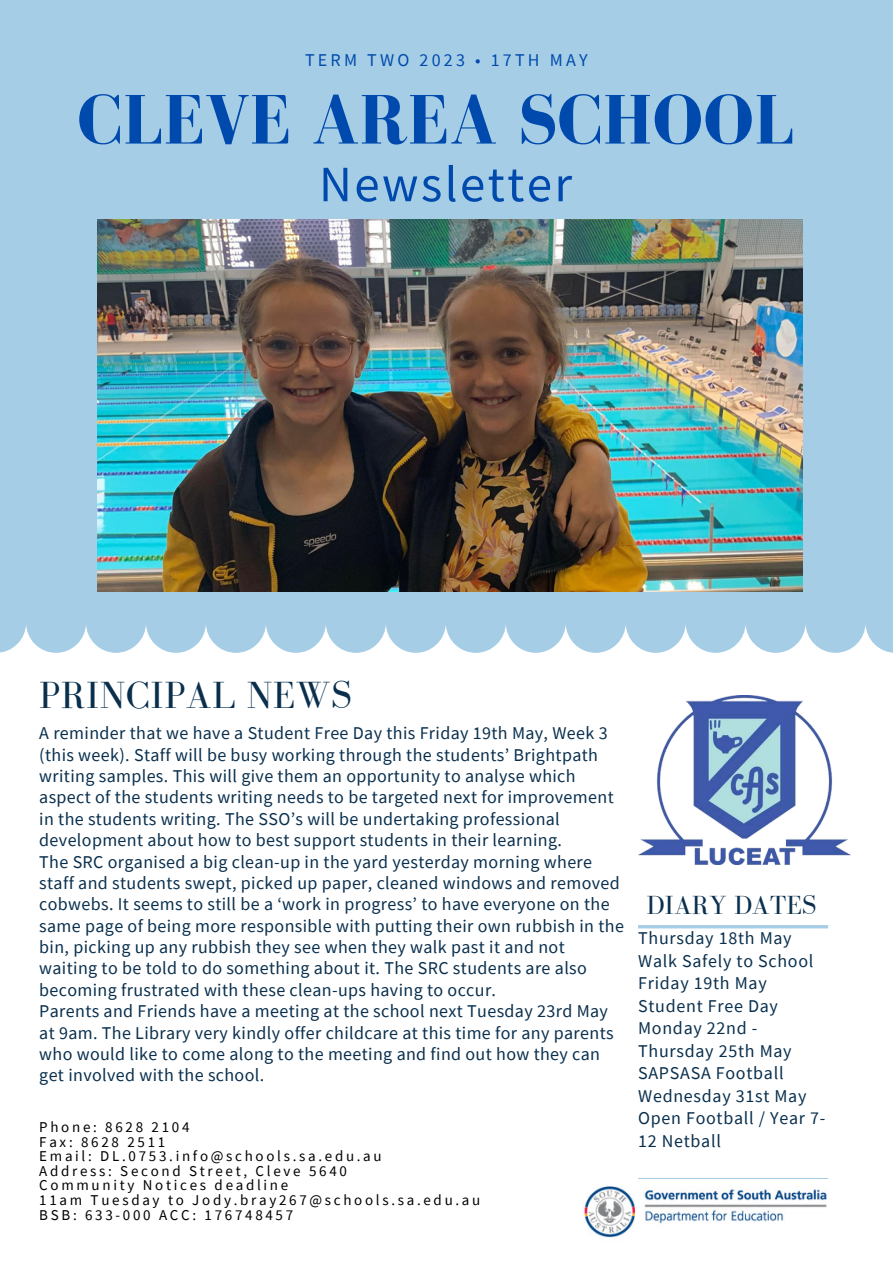
<style>
.page{position:relative;width:893px;height:1264px;background:#fff}
.page>*{position:absolute;margin:0;border:0;box-sizing:border-box;transform-origin:0 0}
.t1{font:700 72px "Bodoni FLF";color:#004aad}
.t2{font:51px "Source Sans Pro";letter-spacing:.045em;color:#004aad}
.t3{font:39px "Bodoni FLF";letter-spacing:.01em;color:#092f4d}
.t4{font:27px "Bodoni FLF";color:#092f4d}
.t5{font:18px/21.3px "Source Sans Pro";letter-spacing:.02em;color:#092f4d}
.t6{font:18px/22.5px "Source Sans Pro";letter-spacing:.04em;color:#092f4d}
.t7{font:18px "Source Sans Pro";letter-spacing:.18em;color:#004aad}
.t8{font:15px "Source Sans Pro";letter-spacing:.18em;color:#000}
</style>
<div class="page">
<svg style="left:0;top:615px;width:892px;height:38px;fill:#a5cde6"></svg>
<div style="left:0;top:0;width:892px;height:615px;background:#a5cde6"></div>
<img style="left:98px;top:219px;width:704px;height:372px">
<hr style="left:638px;top:925px;width:190px;height:3px;background:#a5cde6">
<svg style="left:638px;top:1178px;width:190px;height:1px"></svg>
<img style="left:638px;top:695px;width:212px;height:170px">
<img style="left:584px;top:1186px;width:243px;height:52px">
<p class="t7" style="left:305px;top:48px;width:284px">TERM TWO 2023 • 17TH MAY</p>
<p class="t1" style="left:78px;top:81px;width:718px">CLEVE AREA SCHOOL</p>
<p class="t2" style="left:319px;top:151px;width:254px">Newsletter</p>
<p class="t3" style="left:39px;top:673px;width:314px">PRINCIPAL NEWS</p>
<p class="t5" style="left:39px;top:722px;width:576px">A reminder that we have a Student Free Day this Friday 19th May, Week 3 (this week). Staff will be busy working through the students’ Brightpath writing samples. This will give them an opportunity to analyse which aspect of the students writing needs to be targeted next for improvement in the students writing. The SSO’s will be undertaking professional development about how to best support students in their learning.</p>
<p class="t5" style="left:39px;top:850px;width:586px">The SRC organised a big clean-up in the yard yesterday morning where staff and students swept, picked up paper, cleaned windows and removed cobwebs. It seems to still be a ‘work in progress’ to have everyone on the same page of being more responsible with putting their own rubbish in the bin, picking up any rubbish they see when they walk past it and not waiting to be told to do something about it. The SRC students are also becoming frustrated with these clean-ups having to occur.</p>
<p class="t5" style="left:39px;top:1000px;width:576px">Parents and Friends have a meeting at the school next Tuesday 23rd May at 9am. The Library very kindly offer childcare at this time for any parents who would like to come along to the meeting and find out how they can get involved with the school.</p>
<p class="t8" style="left:39px;top:1117px;width:152px">Phone: 8628 2104</p>
<p class="t8" style="left:39px;top:1131px;width:127px">Fax: 8628 2511</p>
<p class="t8" style="left:39px;top:1146px;width:344px">Email: DL.0753.info@schools.sa.edu.au</p>
<p class="t8" style="left:39px;top:1160px;width:309px">Address: Second Street, Cleve 5640</p>
<p class="t8" style="left:39px;top:1175px;width:250px">Community Notices deadline</p>
<p class="t8" style="left:39px;top:1190px;width:442px">11am Tuesday to Jody.bray267@schools.sa.edu.au</p>
<p class="t8" style="left:39px;top:1204px;width:255px">BSB: 633-000 ACC: 176748457</p>
<p class="t4" style="left:646px;top:890px;width:171px">DIARY DATES</p>
<p class="t6" style="left:638px;top:926px;width:155px">Thursday 18th May</p>
<p class="t6" style="left:638px;top:949px;width:177px">Walk Safely to School</p>
<p class="t6" style="left:638px;top:971px;width:130px">Friday 19th May</p>
<p class="t6" style="left:638px;top:994px;width:141px">Student Free Day</p>
<p class="t6" style="left:638px;top:1016px;width:155px">Monday 22nd -<br>Thursday 25th May</p>
<p class="t6" style="left:638px;top:1061px;width:147px">SAPSASA Football</p>
<p class="t6" style="left:638px;top:1084px;width:170px">Wednesday 31st May</p>
<p class="t6" style="left:638px;top:1106px;width:189px">Open Football / Year 7-<br>12 Netball</p>
</div>
